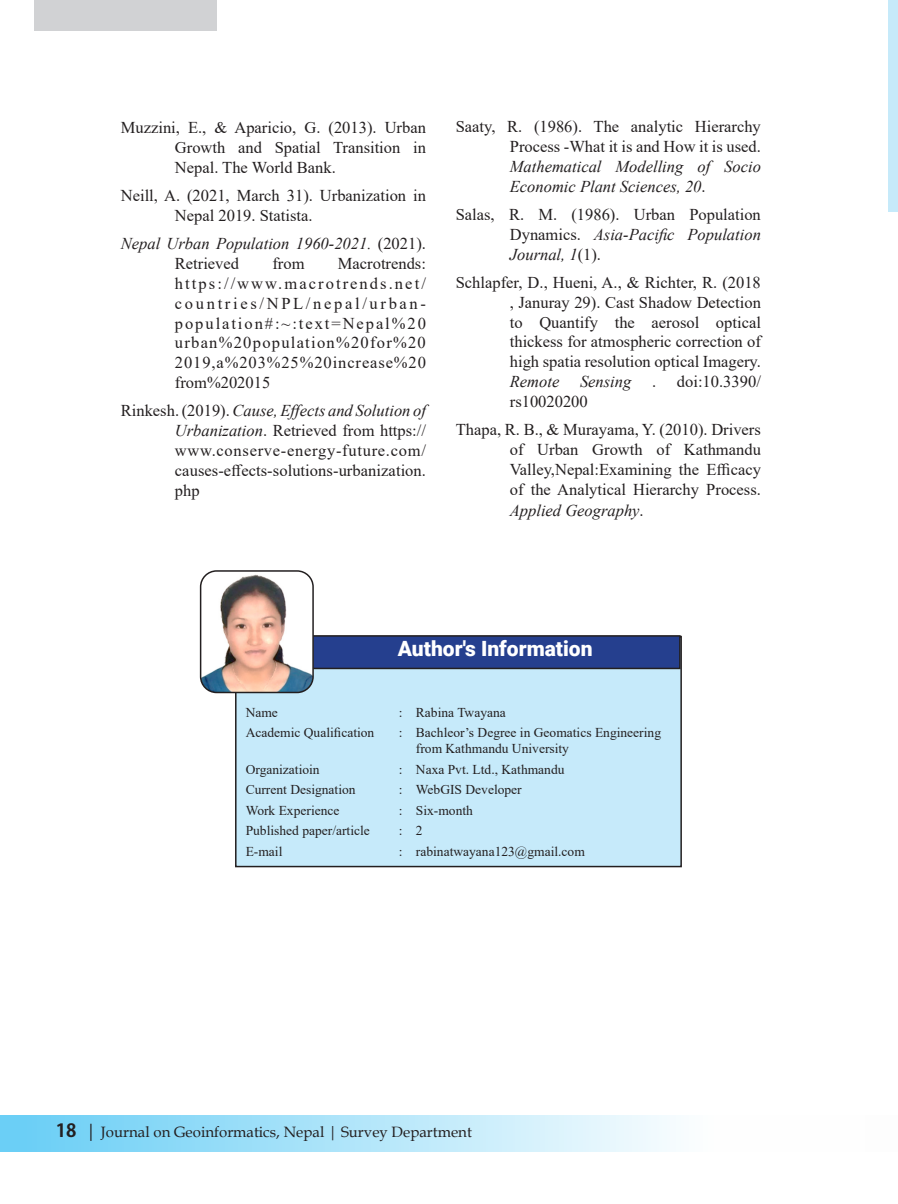
<style>
.page{position:relative;width:898px;height:1204px;background:#fff}
.page>*{position:absolute;margin:0;border:0;box-sizing:border-box;transform-origin:0 0}
.t1{font:900 21px "Roboto";color:#fff}
.Bibliography{font:16.5px/19.8px "Times New Roman";color:#231f20;text-align:justify}
.Bibliography-2{font:italic 16.5px/19.8px "Times New Roman";color:#231f20}
.t2{font:15px "Book Antiqua";color:#231f20}
.t3{font:13.5px/16.2px "Times New Roman";color:#231f20}
.s1{font-style:normal}
.s2{font-style:italic}
.s3{font-family:"Koz Go Pr 6 N";font-weight:700;font-size:18px}
.s4{font-size:18px}
</style>
<div class="page">
<div style="left:0;top:1114px;width:897px;height:37px;background:linear-gradient(to right,#6bcff6,#fff)"></div>
<div style="left:865px;top:1114px;width:32px;height:37px;background:#fdfdfd"></div>
<div style="left:35px;top:0;width:182px;height:31px;background:#d1d2d4"></div>
<div style="left:236px;top:636px;width:445px;height:230px;background:#c6eafa"></div>
<div style="left:235px;top:635px;width:446px;height:232px;border:2px solid #231f20"></div>
<div style="left:238px;top:636px;width:441px;height:32px;background:#253f8e"></div>
<div style="left:237px;top:635px;width:443px;height:34px;border:2px solid #231f20"></div>
<img style="left:200px;top:573px;width:111px;height:119px">
<div style="left:200px;top:570px;width:114px;height:123px;border:2px solid #231f20;border-radius:16px"></div>
<div style="left:887px;top:0;width:10px;height:212px;background:#c6eafa"></div>
<p class="Bibliography" style="left:175px;top:117px;width:252px;text-indent:-54px">Muzzini, E., &amp; Aparicio, G. (2013). Urban Growth and Spatial Transition in Nepal. The World Bank.</p>
<p class="Bibliography" style="left:175px;top:185px;width:252px;text-indent:-54px">Neill, A. (2021, March 31). Urbanization in<br>Nepal 2019. Statista.</p>
<p class="Bibliography-2" style="left:175px;top:233px;width:252px;text-indent:-54px">Nepal Urban Population 1960-2021. <span class="s1">(2021).<br>Retrieved</span></p>
<p class="Bibliography" style="left:175px;top:253px;width:252px;text-indent:163px">Macrotrends: https://www.macrotrends.net/ countries/NPL/nepal/urban&shy;population#:~:text=Nepal%20 urban%20population%20for%20<br>2019,a%203%25%20increase%20 from%202015</p>
<p class="Bibliography" style="left:175px;top:400px;width:252px;text-indent:-54px">Rinkesh. (2019). <span class="s2">Cause, Effects and Solution of Urbanization</span>. Retrieved from https:// www.conserve-energy-future.com/ causes-effects-solutions-urbanization. php</p>
<p class="Bibliography" style="left:272px;top:253px;width:34px">from</p>
<p class="Bibliography" style="left:509px;top:116px;width:252px;text-indent:-54px">Saaty, R. (1986). The analytic Hierarchy Process -What it is and How it is used.<br><span class="s2">Mathematical Modelling of Socio Economic Plant Sciences, 20</span>.</p>
<p class="Bibliography" style="left:509px;top:204px;width:252px;text-indent:-54px">Salas, R. M. (1986). Urban Population Dynamics. <span class="s2">Asia-Pacific Population Journal, 1</span>(1).</p>
<p class="Bibliography" style="left:509px;top:272px;width:252px;text-indent:-54px">Schlapfer, D., Hueni, A., &amp; Richter, R. (2018 , Januray 29). Cast Shadow Detection to Quantify the aerosol optical thickess for atmospheric correction of high spatia resolution optical Imagery.<br><span class="s2">Remote</span></p>
<p class="Bibliography-2" style="left:580px;top:371px;width:53px">Sensing</p>
<p class="Bibliography" style="left:652px;top:371px;width:6px">.</p>
<p class="Bibliography" style="left:676px;top:371px;width:85px">doi:10.3390/</p>
<p class="Bibliography" style="left:509px;top:391px;width:79px">rs10020200</p>
<p class="Bibliography" style="left:509px;top:419px;width:252px;text-indent:-54px">Thapa, R. B., &amp; Murayama, Y. (2010). Drivers of Urban Growth of Kathmandu Valley,Nepal:Examining the Efficacy of the Analytical Hierarchy Process.<br><span class="s2">Applied Geography</span>.</p>
<p class="t1" style="left:397px;top:633px;width:196px">Author's Information</p>
<p class="t3" style="left:245px;top:703px;width:34px">Name</p>
<p class="t3" style="left:399px;top:703px;width:108px">: Rabina Twayana</p>
<p class="t3" style="left:245px;top:724px;width:130px">Academic Qualification</p>
<p class="t3" style="left:416px;top:724px;width:246px;text-indent:-17px">: Bachleor’s Degree in Geomatics Engineering from Kathmandu University</p>
<p class="t3" style="left:245px;top:760px;width:75px">Organizatioin</p>
<p class="t3" style="left:399px;top:760px;width:167px">: Naxa Pvt. Ltd., Kathmandu</p>
<p class="t3" style="left:245px;top:781px;width:111px">Current Designation</p>
<p class="t3" style="left:399px;top:781px;width:124px">: WebGIS Developer</p>
<p class="t3" style="left:245px;top:801px;width:95px">Work Experience</p>
<p class="t3" style="left:399px;top:801px;width:76px">: Six-month</p>
<p class="t3" style="left:245px;top:822px;width:126px">Published paper/article</p>
<p class="t3" style="left:399px;top:822px;width:25px">: 2</p>
<p class="t3" style="left:245px;top:842px;width:38px">E-mail</p>
<p class="t3" style="left:399px;top:842px;width:187px">: rabinatwayana123@gmail.com</p>
<p class="t2" style="left:56px;top:1121px;width:417px"><span class="s3">18</span> <span class="s4">|</span> Journal on Geoinformatics, Nepal | Survey Department</p>
</div>
